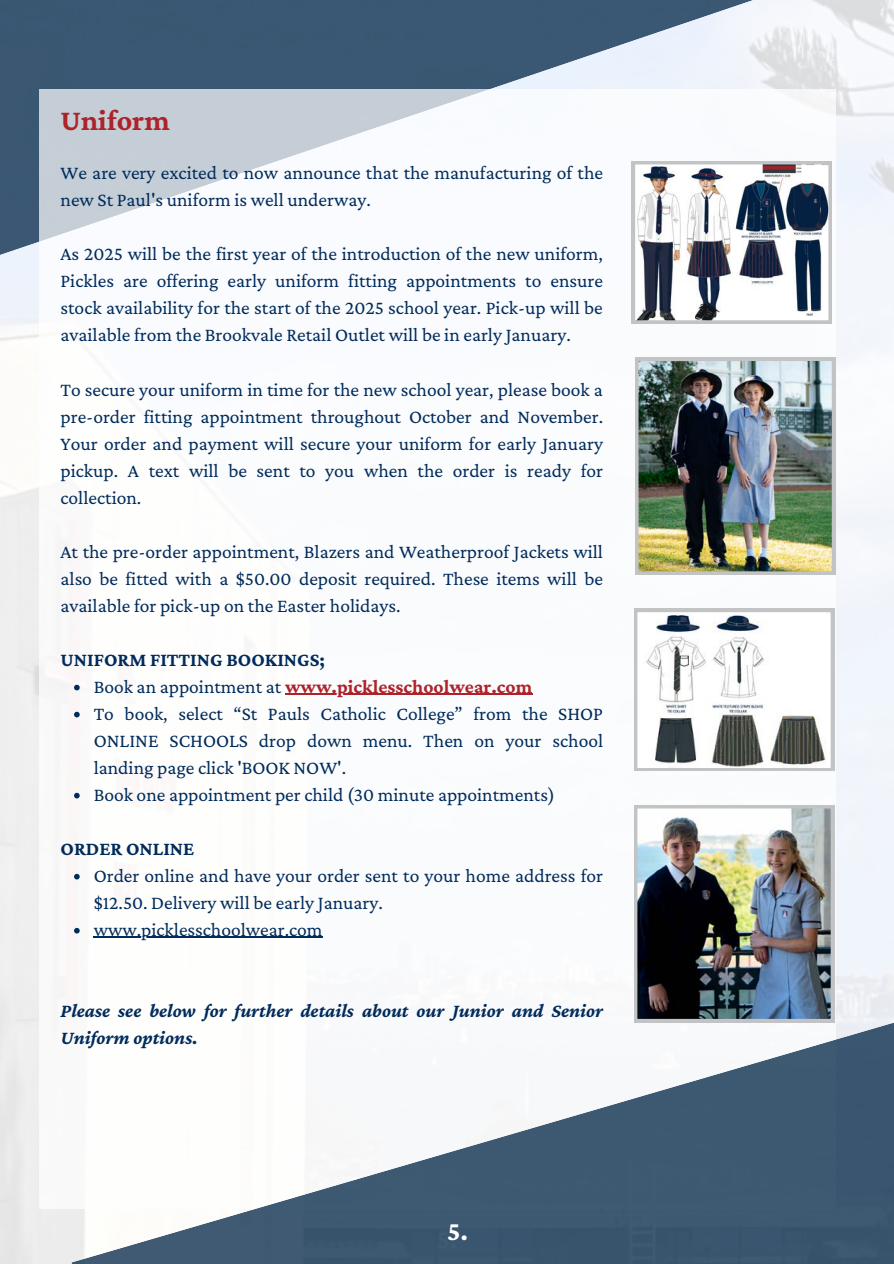
<style>
.page{position:relative;width:894px;height:1264px;background:#fff}
.page>*{position:absolute;margin:0;border:0;box-sizing:border-box;transform-origin:0 0}
.t1{font:700 30px "Crimson Pro";color:#ae2229}
.t2{font:700 27.3px "Crimson Pro";color:#fff}
.t3{font:19.5px/27px "Crimson Pro";color:#002b5b}
.t4{font:italic 700 19.5px "Crimson Pro";color:#002b5b}
.t5{font:700 19.5px "Crimson Pro";color:#ae2229}
.t6{font:700 19.5px "Crimson Pro";color:#002b5b}
.s1{font-weight:400;color:#002b5b}
</style>
<div class="page">
<svg style="left:0;top:0;width:863px;height:331px;fill:#3a5773"></svg>
<div style="left:39px;top:89px;width:795px;height:1119px;background:#fff"></div>
<img style="left:635px;top:357px;width:199px;height:218px">
<svg style="left:74px;top:684px;width:6px;height:6px"></svg>
<hr style="left:285px;top:693px;width:247px;height:2px;background:#ae2229">
<svg style="left:74px;top:711px;width:6px;height:6px"></svg>
<svg style="left:74px;top:792px;width:6px;height:6px"></svg>
<svg style="left:74px;top:873px;width:6px;height:6px"></svg>
<svg style="left:74px;top:927px;width:6px;height:6px"></svg>
<hr style="left:94px;top:936px;width:229px;height:2px;background:#002b5b">
<svg style="left:634px;top:609px;width:199px;height:162px"></svg>
<svg style="left:631px;top:161px;width:200px;height:162px"></svg>
<img style="left:634px;top:805px;width:199px;height:194px">
<svg style="left:71px;top:999px;width:822px;height:264px;fill:#f6f7f7"></svg>
<h4 class="t1" style="left:60px;top:103px;width:111px">Uniform</h4>
<p class="t3" style="left:60px;top:159px;width:544px">We are very excited to now announce that the manufacturing of the new St Paul's uniform is well underway.</p>
<h2 class="t3" style="left:60px;top:240px;width:544px;text-align:justify">As 2025 will be the first year of the introduction of the new uniform, Pickles are offering early uniform fitting appointments to ensure stock availability for the start of the 2025 school year. Pick-up will be available from the Brookvale Retail Outlet will be in early January.</h2>
<p class="t3" style="left:60px;top:375px;width:544px;text-align:justify">To secure your uniform in time for the new school year, please book a pre-order fitting appointment throughout October and November.<br>Your order and payment will secure your uniform for early January pickup. A text will be sent to you when the order is ready for collection.</p>
<p class="t3" style="left:60px;top:537px;width:544px;text-align:justify">At the pre-order appointment, Blazers and Weatherproof Jackets will also be fitted with a $50.00 deposit required. These items will be available for pick-up on the Easter holidays.</p>
<p class="t6" style="left:60px;top:648px;width:266px">UNIFORM FITTING BOOKINGS;</p>
<p class="t5" style="left:94px;top:675px;width:440px"><span class="s1">Book an appointment at</span> www.picklesschoolwear.com</p>
<h3 class="t3" style="left:94px;top:699px;width:510px">To book, select “St Pauls Catholic College” from the SHOP</h3>
<p class="t3" style="left:94px;top:726px;width:511px">ONLINE SCHOOLS drop down menu. Then on your school landing page click 'BOOK NOW'.<br>Book one appointment per child (30 minute appointments)</p>
<p class="t6" style="left:60px;top:837px;width:135px">ORDER ONLINE</p>
<p class="t3" style="left:94px;top:861px;width:510px">Order online and have your order sent to your home address for</p>
<h3 class="t3" style="left:94px;top:888px;width:291px">$12.50. Delivery will be early January. www.picklesschoolwear.com</h3>
<p class="t4" style="left:60px;top:999px;width:544px">Please see below for further details about our Junior and Senior</p>
<p class="t4" style="left:60px;top:1026px;width:139px">Uniform options.</p>
<p class="t2" style="left:447px;top:1215px;width:22px">5.</p>
</div>
